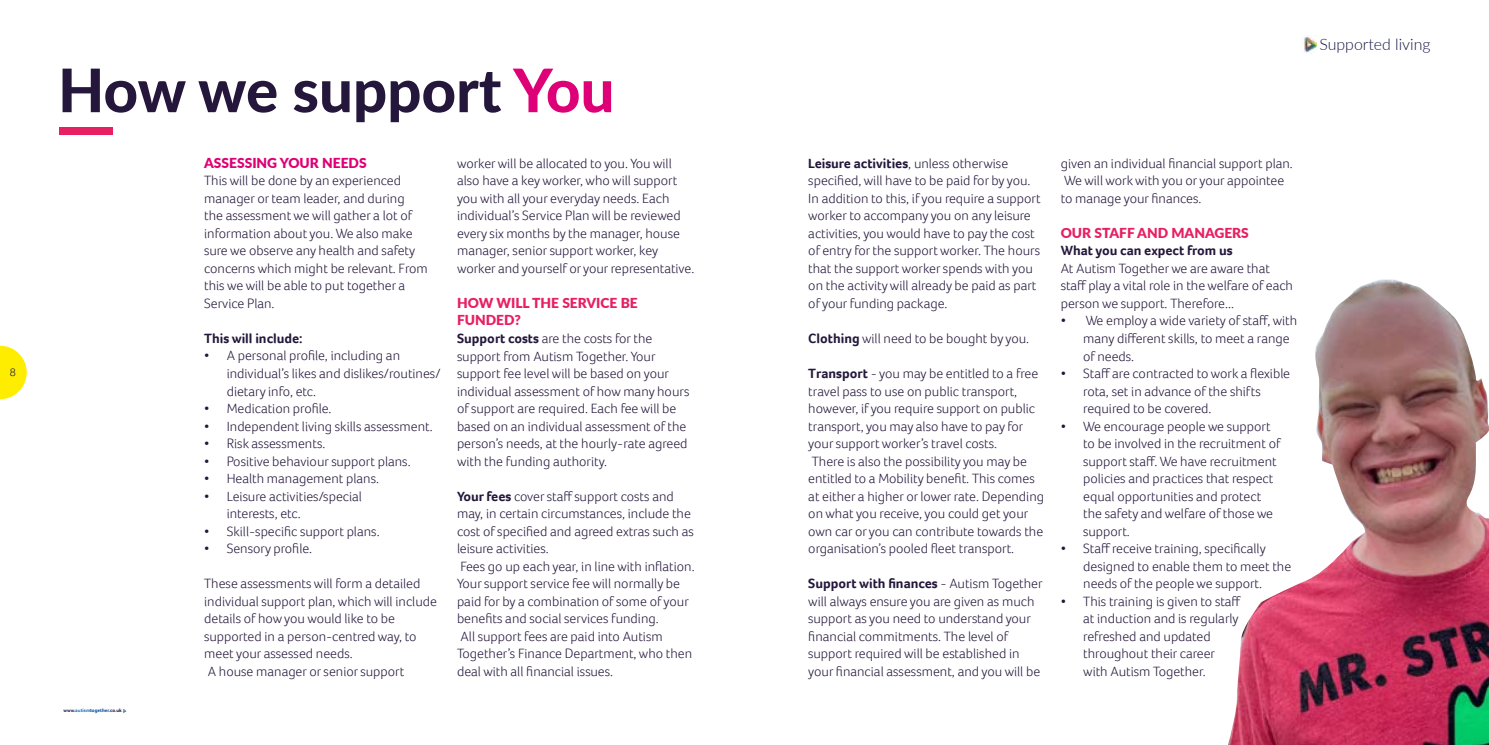
<style>
.page{position:relative;width:1489px;height:745px;background:#fff}
.page>*{position:absolute;margin:0;border:0;box-sizing:border-box;transform-origin:0 0}
.t1{font:800 60px "Lato";color:#24173b}
.t2{font:300 15.88px "Lato";color:#161744}
.t3{font:300 13.75px/17.5px "Foco";color:#24173b}
.t4{font:900 13.75px/17.5px "Lato";color:#e72063}
.t5{font:700 13.75px "Foco";color:#24173b}
.t6{font:900 13.75px "Lato";color:#de0076}
.t7{font:300 11.25px "Foco";color:#161744}
.t8{font:700 5px "Foco";color:#161744}
.s1{color:#de0076}
.s2{color:#1d71b8}
.s3{color:#00489a}
.s4{font-weight:700}
</style>
<div class="page">
<svg style="left:0;top:345px;width:27px;height:54px"></svg>
<div style="left:59px;top:128px;width:53px;height:7px;background:#e72063"></div>
<img style="left:1304px;top:37px;width:12px;height:16px">
<img style="left:1228px;top:279px;width:260px;height:465px">
<p class="t7" style="left:10px;top:364px;width:8px">8</p>
<h1 class="t1" style="left:58px;top:46px;width:558px">How we support <span class="s1">You</span></h1>
<p class="t8" style="left:63px;top:706px;width:60px">www.<span class="s2">autism</span><span class="s3">together</span>.co.uk</p>
<p class="t6" style="left:204px;top:152px;width:164px">ASSESSING YOUR NEEDS</p>
<p class="t3" style="left:204px;top:171px;width:225px">This will be done by an experienced manager or team leader, and during<br>the assessment we will gather a lot of information about you. We also make sure we observe any health and safety concerns which might be relevant. From this we will be able to put together a Service Plan.</p>
<p class="t5" style="left:204px;top:329px;width:100px">This will include:</p>
<p class="t3" style="left:227px;top:346px;width:215px;text-indent:-22px">• A personal profile, including an individual’s likes and dislikes/routines/ dietary info, etc.</p>
<p class="t3" style="left:204px;top:399px;width:129px">• Medication profile.</p>
<p class="t3" style="left:204px;top:417px;width:230px">• Independent living skills assessment.</p>
<p class="t3" style="left:204px;top:434px;width:123px">• Risk assessments.</p>
<p class="t3" style="left:204px;top:452px;width:208px">• Positive behaviour support plans.</p>
<p class="t3" style="left:204px;top:469px;width:176px">• Health management plans.</p>
<p class="t3" style="left:227px;top:487px;width:137px;text-indent:-22px">• Leisure activities/special interests, etc.</p>
<p class="t3" style="left:204px;top:522px;width:177px">• Skill-specific support plans.</p>
<p class="t3" style="left:204px;top:539px;width:109px">• Sensory profile.</p>
<p class="t3" style="left:204px;top:574px;width:234px">These assessments will form a detailed individual support plan, which will include details of how you would like to be supported in a person-centred way, to meet your assessed needs.<br>A house manager or senior support</p>
<p class="t3" style="left:457px;top:154px;width:239px">worker will be allocated to you. You will also have a key worker, who will support you with all your everyday needs. Each individual’s Service Plan will be reviewed every six months by the manager, house manager, senior support worker, key worker and yourself or your representative.</p>
<p class="t4" style="left:457px;top:293px;width:182px">HOW WILL THE SERVICE BE<br>FUNDED?</p>
<p class="t3" style="left:457px;top:329px;width:234px"><span class="s4">Support costs</span> are the costs for the support from Autism Together. Your support fee level will be based on your individual assessment of how many hours of support are required. Each fee will be based on an individual assessment of the person’s needs, at the hourly-rate agreed with the funding authority.</p>
<p class="t3" style="left:457px;top:487px;width:239px"><span class="s4">Your fees</span> cover staff support costs and may, in certain circumstances, include the cost of specified and agreed extras such as leisure activities.<br>Fees go up each year, in line with inflation.<br>Your support service fee will normally be paid for by a combination of some of your benefits and social services funding.<br>All support fees are paid into Autism Together’s Finance Department, who then deal with all financial issues.</p>
<p class="t2" style="left:1319px;top:33px;width:112px">Supported living</p>
<p class="t3" style="left:808px;top:154px;width:234px"><span class="s4">Leisure activities</span>, unless otherwise specified, will have to be paid for by you.<br>In addition to this, if you require a support worker to accompany you on any leisure activities, you would have to pay the cost of entry for the support worker. The hours that the support worker spends with you on the activity will already be paid as part of your funding package.</p>
<p class="t3" style="left:808px;top:329px;width:222px"><span class="s4">Clothing</span> will need to be bought by you.</p>
<p class="t3" style="left:808px;top:364px;width:237px"><span class="s4">Transport</span> - you may be entitled to a free travel pass to use on public transport, however, if you require support on public transport, you may also have to pay for your support worker’s travel costs.<br>There is also the possibility you may be entitled to a Mobility benefit. This comes at either a higher or lower rate. Depending on what you receive, you could get your own car or you can contribute towards the organisation’s pooled fleet transport.</p>
<p class="t3" style="left:808px;top:574px;width:236px"><span class="s4">Support with finances</span> - Autism Together will always ensure you are given as much support as you need to understand your financial commitments. The level of support required will be established in your financial assessment, and you will be</p>
<p class="t3" style="left:1060px;top:154px;width:234px">given an individual financial support plan.<br>We will work with you or your appointee to manage your finances.</p>
<p class="t4" style="left:1060px;top:223px;width:190px">OUR STAFF AND MANAGERS</p>
<p class="t5" style="left:1060px;top:241px;width:173px">What you can expect from us</p>
<p class="t3" style="left:1060px;top:259px;width:234px">At Autism Together we are aware that staff play a vital role in the welfare of each person we support. Therefore...</p>
<p class="t3" style="left:1083px;top:312px;width:215px;text-indent:-22px">• We employ a wide variety of staff, with many different skills, to meet a range of needs.</p>
<p class="t3" style="left:1083px;top:364px;width:208px;text-indent:-22px">• Staff are contracted to work a flexible rota, set in advance of the shifts required to be covered.</p>
<p class="t3" style="left:1083px;top:417px;width:199px;text-indent:-22px">• We encourage people we support to be involved in the recruitment of support staff. We have recruitment policies and practices that respect equal opportunities and protect the safety and welfare of those we support.</p>
<p class="t3" style="left:1083px;top:539px;width:209px;text-indent:-22px">• Staff receive training, specifically designed to enable them to meet the needs of the people we support.</p>
<p class="t3" style="left:1083px;top:592px;width:159px;text-indent:-22px">• This training is given to staff at induction and is regularly refreshed and updated throughout their career with Autism Together.</p>
</div>
